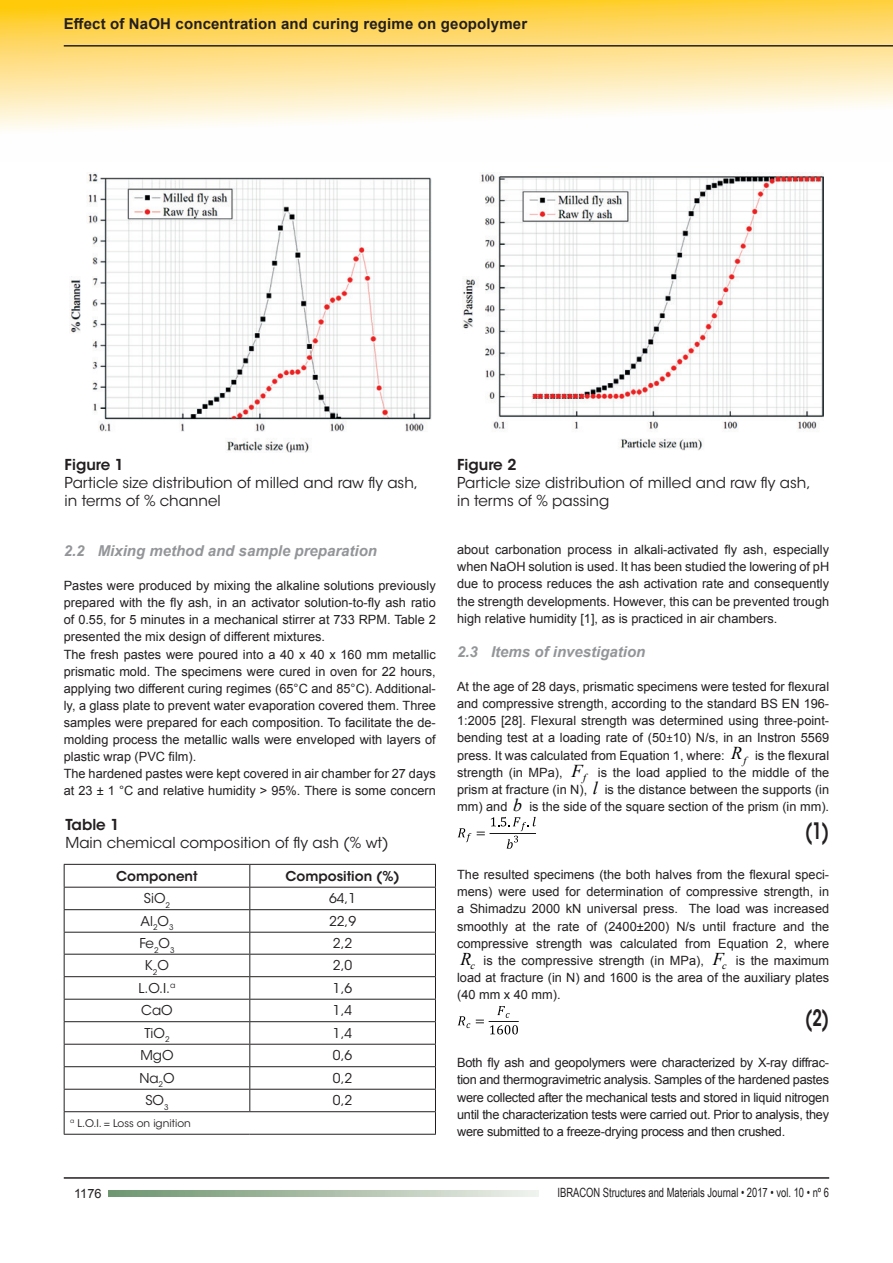
<style>
.page{position:relative;width:893px;height:1263px;background:#fff}
.page>*{position:absolute;margin:0;border:0;box-sizing:border-box;transform-origin:0 0}
.t1{font:600 22.5px "ITC Avant Garde Std";color:#231f20;scale:.7 1}
.t2{font:15px/18px "ITC Avant Garde Std";color:#231f20}
.t3{font:italic 700 15px "Arial";color:#939598}
.t4{font:700 15px "Arial";letter-spacing:.01em;color:#231f20}
.t5{font:600 15px "ITC Avant Garde Std";color:#231f20}
.t6{font:13.5px "ITC Avant Garde Std";color:#231f20}
.t7{font:600 13.5px "ITC Avant Garde Std";color:#231f20}
.t8{font:12.75px/17.1px "Arial";color:#231f20;text-align:justify}
.t9{font:12.75px "Arial Narrow";color:#231f20;scale:.9 1}
.t10{font:10.5px "ITC Avant Garde Std";color:#231f20}
.s1{font-family:"Calibri"}
.s2{font-family:"Times New Roman";font-style:italic;font-size:18.15px;color:#000001}
.s3{font-family:"Times New Roman";font-style:italic;font-size:18px;color:#000001}
</style>
<div class="page">
<svg style="left:0;top:0;width:893px;height:130px;background:#fee498"></svg>
<hr style="left:64px;top:1177px;width:765px;height:2px;background:#231f20">
<hr style="left:64px;top:45px;width:829px;height:2px;background:#231f20">
<svg style="left:108px;top:1190px;width:431px;height:6px;background:#acc0aa"></svg>
<svg style="left:458px;top:828px;width:13px;height:14px"></svg>
<svg style="left:477px;top:817px;width:59px;height:32px"></svg>
<svg style="left:458px;top:1016px;width:12px;height:12px"></svg>
<svg style="left:476px;top:1006px;width:43px;height:28px"></svg>
<img style="left:70px;top:172px;width:361px;height:280px">
<img style="left:463px;top:172px;width:361px;height:278px">
<hr style="left:64px;top:864px;width:186px;height:1px;background:#231f20">
<hr style="left:250px;top:864px;width:186px;height:1px;background:#231f20">
<hr style="left:64px;top:887px;width:186px;height:1px;background:#231f20">
<hr style="left:250px;top:887px;width:186px;height:1px;background:#231f20">
<hr style="left:64px;top:976px;width:186px;height:1px;background:#231f20">
<hr style="left:250px;top:976px;width:186px;height:1px;background:#231f20">
<svg style="left:249px;top:865px;width:1px;height:246px"></svg>
<svg style="left:64px;top:865px;width:1px;height:269px"></svg>
<svg style="left:435px;top:865px;width:1px;height:269px"></svg>
<hr style="left:64px;top:909px;width:186px;height:1px;background:#231f20">
<hr style="left:250px;top:909px;width:186px;height:1px;background:#231f20">
<hr style="left:64px;top:932px;width:186px;height:1px;background:#231f20">
<hr style="left:250px;top:932px;width:186px;height:1px;background:#231f20">
<hr style="left:64px;top:999px;width:186px;height:1px;background:#231f20">
<hr style="left:250px;top:999px;width:186px;height:1px;background:#231f20">
<hr style="left:64px;top:1021px;width:186px;height:1px;background:#231f20">
<hr style="left:250px;top:1021px;width:186px;height:1px;background:#231f20">
<hr style="left:64px;top:1066px;width:186px;height:1px;background:#231f20">
<hr style="left:250px;top:1066px;width:186px;height:1px;background:#231f20">
<hr style="left:64px;top:954px;width:186px;height:1px;background:#231f20">
<hr style="left:250px;top:954px;width:186px;height:1px;background:#231f20">
<hr style="left:64px;top:1044px;width:186px;height:1px;background:#231f20">
<hr style="left:250px;top:1044px;width:186px;height:1px;background:#231f20">
<hr style="left:64px;top:1089px;width:186px;height:1px;background:#231f20">
<hr style="left:250px;top:1089px;width:186px;height:1px;background:#231f20">
<hr style="left:64px;top:1111px;width:186px;height:1px;background:#231f20">
<hr style="left:250px;top:1111px;width:186px;height:1px;background:#231f20">
<hr style="left:64px;top:1134px;width:186px;height:1px;background:#231f20">
<hr style="left:250px;top:1134px;width:186px;height:1px;background:#231f20">
<p class="t4" style="left:64px;top:13px;width:465px">Effect of NaOH concentration and curing regime on geopolymer</p>
<p class="t5" style="left:65px;top:455px;width:61px">Figure 1</p>
<p class="t2" style="left:65px;top:473px;width:355px">Particle size distribution of milled and raw fly ash, in terms of % channel</p>
<p class="t3" style="left:64px;top:541px;width:315px">2.2 Mixing method and sample preparation</p>
<p class="t8" style="left:64px;top:577px;width:374px;text-align:left">Pastes were produced by mixing the alkaline solutions previously prepared with the fly ash, in an activator solution-to-fly ash ratio of 0.55, for 5 minutes in a mechanical stirrer at 733 RPM. Table 2 presented the mix design of different mixtures.<br>The fresh pastes were poured into a 40 x 40 x 160 mm metallic prismatic mold. The specimens were cured in oven for 22 hours, applying two different curing regimes (65°C and 85°C). Additional&shy;ly, a glass plate to prevent water evaporation covered them. Three samples were prepared for each composition. To facilitate the de&shy;molding process the metallic walls were enveloped with layers of plastic wrap (PVC film).<br>The hardened pastes were kept covered in air chamber for 27 days at 23 ± 1 °C and relative humidity &gt; 95%. There is some concern</p>
<p class="t5" style="left:65px;top:815px;width:55px">Table 1</p>
<p class="t2" style="left:65px;top:834px;width:325px">Main chemical composition of fly ash (% wt)</p>
<p class="t7" style="left:116px;top:867px;width:83px">Component</p>
<p class="t7" style="left:285px;top:867px;width:116px">Composition (%)</p>
<p class="t6" style="left:144px;top:890px;width:28px">SiO<sub>2</sub></p>
<p class="t6" style="left:329px;top:890px;width:29px">64,1</p>
<p class="t6" style="left:140px;top:913px;width:35px">Al<sub>2</sub>O<sub>3</sub></p>
<p class="t6" style="left:329px;top:913px;width:29px">22,9</p>
<p class="t6" style="left:139px;top:935px;width:37px">Fe<sub>2</sub>O<sub>3</sub></p>
<p class="t6" style="left:333px;top:935px;width:21px">2,2</p>
<p class="t6" style="left:145px;top:957px;width:25px">K<sub>2</sub>O</p>
<p class="t6" style="left:333px;top:957px;width:21px">2,0</p>
<p class="t6" style="left:138px;top:980px;width:39px">L.O.I.<sup>a</sup></p>
<p class="t6" style="left:333px;top:980px;width:21px">1,6</p>
<p class="t6" style="left:141px;top:1002px;width:33px">CaO</p>
<p class="t6" style="left:333px;top:1002px;width:21px">1,4</p>
<p class="t6" style="left:144px;top:1025px;width:27px">TiO<sub>2</sub></p>
<p class="t6" style="left:333px;top:1025px;width:21px">1,4</p>
<p class="t6" style="left:140px;top:1047px;width:35px">MgO</p>
<p class="t6" style="left:333px;top:1047px;width:21px">0,6</p>
<p class="t6" style="left:139px;top:1070px;width:37px">Na<sub>2</sub>O</p>
<p class="t6" style="left:333px;top:1070px;width:21px">0,2</p>
<p class="t6" style="left:145px;top:1092px;width:25px">SO<sub>3</sub></p>
<p class="t6" style="left:333px;top:1092px;width:21px">0,2</p>
<p class="t10" style="left:70px;top:1117px;width:122px"><sup>a</sup> L.O.I. = Loss on ignition</p>
<p class="t5" style="left:457px;top:455px;width:61px">Figure 2</p>
<p class="t2" style="left:457px;top:473px;width:355px">Particle size distribution of milled and raw fly ash, in terms of % passing</p>
<p class="t8" style="left:457px;top:541px;width:374px">about carbonation process in alkali-activated fly ash, especially when NaOH solution is used. It has been studied the lowering of pH due to process reduces the ash activation rate and consequently the strength developments. However, this can be prevented trough high relative humidity [1], as is practiced in air chambers.</p>
<p class="t3" style="left:457px;top:642px;width:190px">2.3 Items of investigation</p>
<p class="t8" style="left:457px;top:678px;width:374px">At the age of 28 days, prismatic specimens were tested for flexural and compressive strength, according to the standard BS EN 196- 1:2005 [28]. Flexural strength was determined using three-point&shy;bending test at a loading rate of (50<span class="s1">±</span>10) N/s, in an Instron 5569 press. It was calculated from Equation 1, where: <span class="s2">R</span><sub>f</sub> is the flexural strength (in MPa), <span class="s2">F</span><sub>f</sub> is the load applied to the middle of the prism at fracture (in N), <span class="s3">l</span> is the distance between the supports (in mm) and <span class="s3">b</span> is the side of the square section of the prism (in mm).</p>
<h1 class="t1" style="left:805px;top:816px;width:36px">(1)</h1>
<p class="t8" style="left:457px;top:866px;width:374px">The resulted specimens (the both halves from the flexural speci&shy;mens) were used for determination of compressive strength, in a Shimadzu 2000 kN universal press. The load was increased smoothly at the rate of (2400±200) N/s until fracture and the compressive strength was calculated from Equation 2, where <span class="s3">R</span><sub>c</sub> is the compressive strength (in MPa), <span class="s3">F</span><sub>c</sub> is the maximum load at fracture (in N) and 1600 is the area of the auxiliary plates (40 mm x 40 mm).</p>
<h1 class="t1" style="left:805px;top:1004px;width:36px">(2)</h1>
<p class="t8" style="left:457px;top:1054px;width:374px">Both fly ash and geopolymers were characterized by X-ray diffrac&shy;tion and thermogravimetric analysis. Samples of the hardened pastes were collected after the mechanical tests and stored in liquid nitrogen until the characterization tests were carried out. Prior to analysis, they were submitted to a freeze-drying process and then crushed.</p>
<p class="t8" style="left:74px;top:1185px;width:29px">1176</p>
<p class="t9" style="left:557px;top:1183px;width:303px">IBRACON Structures and Materials Journal • 2017 • vol. 10 • nº 6</p>
</div>
